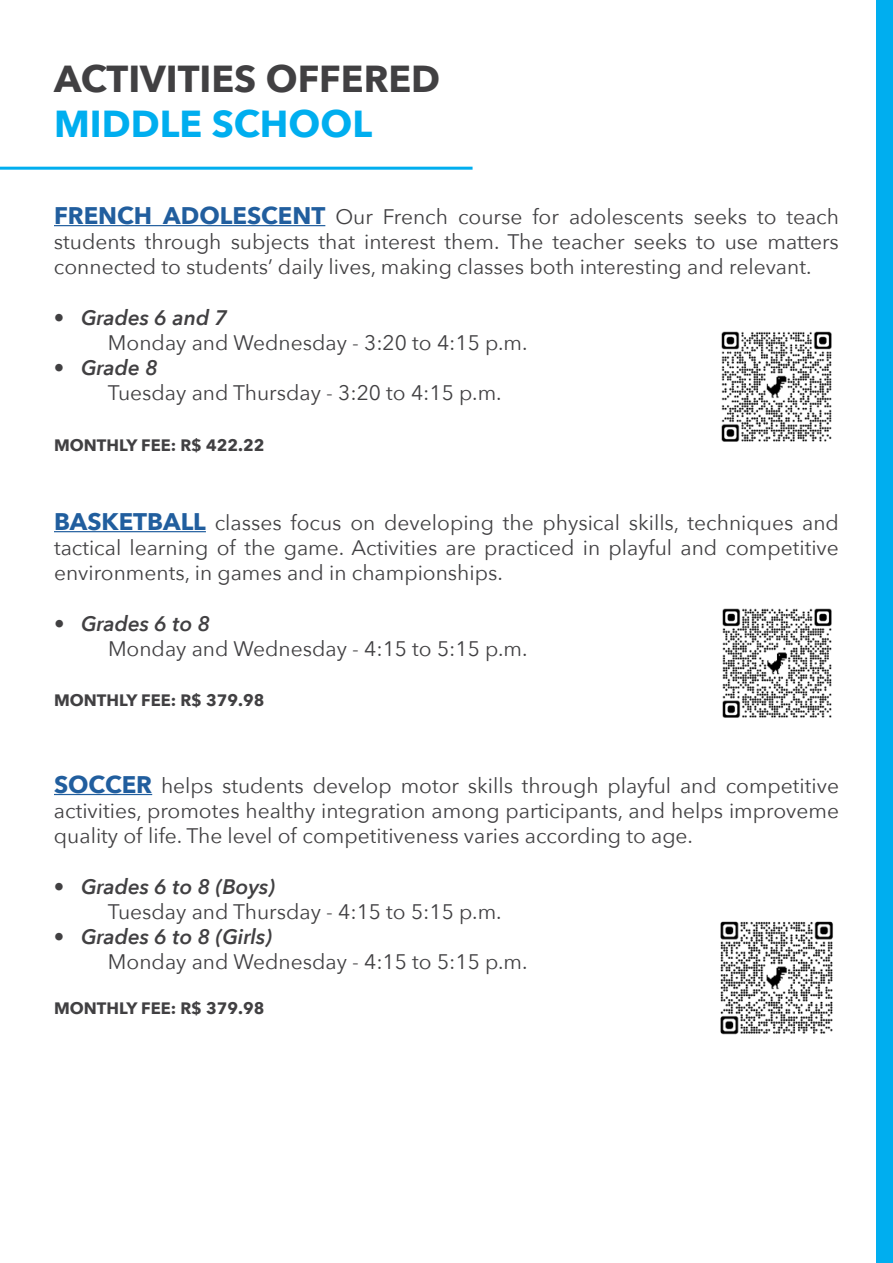
<style>
.page{position:relative;width:893px;height:1263px;background:#fff}
.page>*{position:absolute;margin:0;border:0;box-sizing:border-box;transform-origin:0 0}
.t1{font:700 37.5px "Avenir Next";color:#414042}
.t2{font:700 37.5px "Avenir Next";color:#00aeef}
.t3{font:21px/25.2px "Avenir Next";color:#414042;text-align:justify}
.t4{font:italic 600 21px "Avenir Next";color:#414042}
.t5{font:700 16.5px "Avenir Next";color:#414042}
.s1{font-weight:700;font-size:24px;color:#215e9e}
</style>
<div class="page">
<hr style="left:0;top:167px;width:473px;height:3px;background:#00aeef">
<hr style="left:54px;top:225px;width:271px;height:1px;background:#215e9e">
<hr style="left:54px;top:531px;width:152px;height:1px;background:#215e9e">
<hr style="left:54px;top:794px;width:98px;height:1px;background:#215e9e">
<img style="left:721px;top:331px;width:111px;height:111px">
<img style="left:722px;top:608px;width:110px;height:110px">
<img style="left:720px;top:921px;width:113px;height:114px">
<div style="left:876px;top:0;width:17px;height:1263px;background:#00aeef"></div>
<h1 class="t1" style="left:54px;top:46px;width:388px">ACTIVITIES OFFERED</h1>
<h1 class="t2" style="left:54px;top:91px;width:320px">MIDDLE SCHOOL</h1>
<p class="t3" style="left:54px;top:203px;width:786px"><span class="s1">FRENCH ADOLESCENT</span> Our French course for adolescents seeks to teach students through subjects that interest them. The teacher seeks to use matters connected to students’ daily lives, making classes both interesting and relevant.</p>
<p class="t4" style="left:54px;top:299px;width:175px">• Grades 6 and 7</p>
<p class="t3" style="left:108px;top:329px;width:421px">Monday and Wednesday - 3:20 to 4:15 p.m.</p>
<p class="t4" style="left:54px;top:350px;width:105px">• Grade 8</p>
<p class="t3" style="left:108px;top:379px;width:395px">Tuesday and Thursday - 3:20 to 4:15 p.m.</p>
<p class="t5" style="left:54px;top:431px;width:212px">MONTHLY FEE: R$ 422.22</p>
<p class="t3" style="left:54px;top:509px;width:786px"><span class="s1">BASKETBALL</span> classes focus on developing the physical skills, techniques and tactical learning of the game. Activities are practiced in playful and competitive environments, in games and in championships.</p>
<p class="t4" style="left:54px;top:605px;width:158px">• Grades 6 to 8</p>
<p class="t3" style="left:108px;top:635px;width:421px">Monday and Wednesday - 4:15 to 5:15 p.m.</p>
<p class="t5" style="left:54px;top:686px;width:212px">MONTHLY FEE: R$ 379.98</p>
<p class="t3" style="left:54px;top:772px;width:786px"><span class="s1">SOCCER</span> helps students develop motor skills through playful and competitive activities, promotes healthy integration among participants, and helps improveme quality of life. The level of competitiveness varies according to age.</p>
<p class="t4" style="left:54px;top:868px;width:223px">• Grades 6 to 8 (Boys)</p>
<p class="t3" style="left:108px;top:898px;width:395px">Tuesday and Thursday - 4:15 to 5:15 p.m.</p>
<p class="t4" style="left:54px;top:919px;width:220px">• Grades 6 to 8 (Girls)</p>
<p class="t3" style="left:108px;top:948px;width:421px">Monday and Wednesday - 4:15 to 5:15 p.m.</p>
<p class="t5" style="left:54px;top:994px;width:212px">MONTHLY FEE: R$ 379.98</p>
</div>
